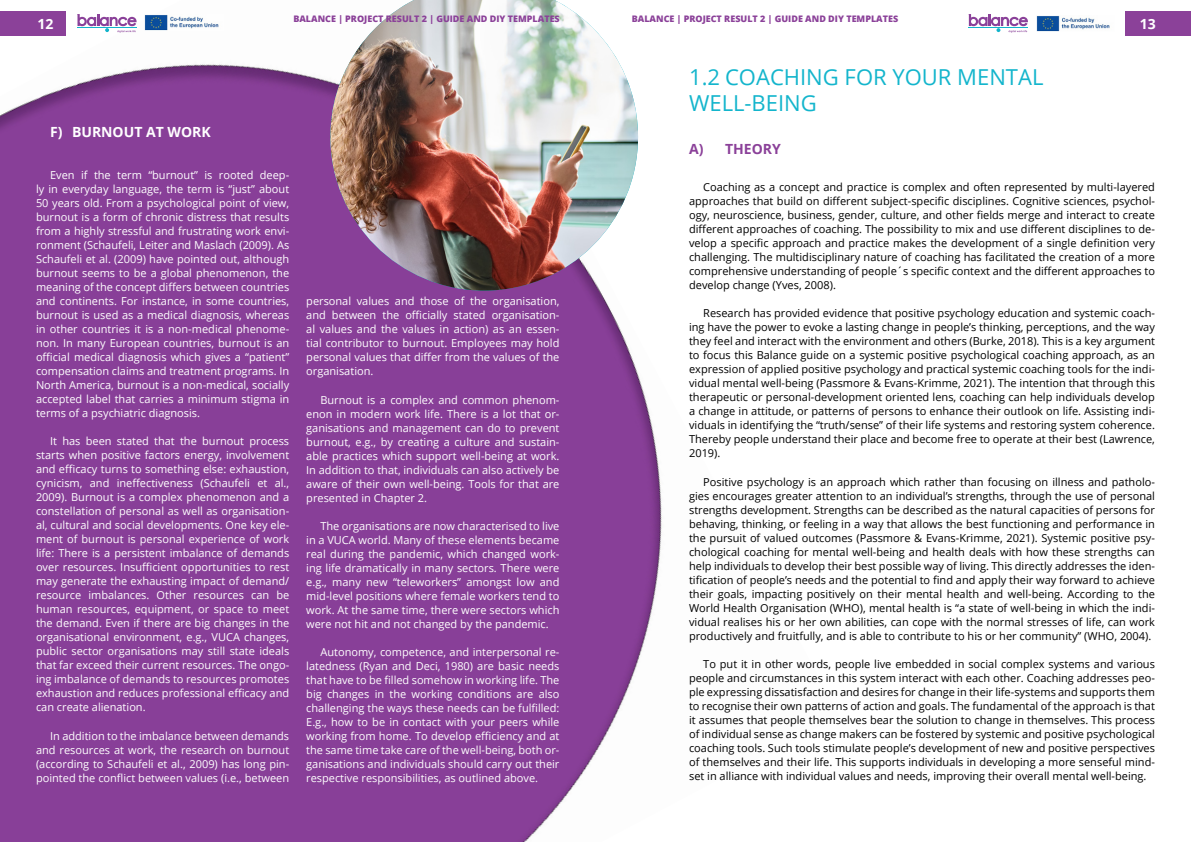
<style>
.page{position:relative;width:1191px;height:842px;background:#fff}
.page>*{position:absolute;margin:0;border:0;box-sizing:border-box;transform-origin:0 0}
.t1{font:22px/26.4px "Open Sans";color:#13b5cc}
.t2{font:700 14px "Open Sans";color:#fff}
.t3{font:700 14px "Open Sans";color:#8b4199}
.t4{font:11px/14px "Open Sans";color:#000;text-align:justify}
.t5{font:11px/14px "Open Sans";color:#fff;text-align:justify}
.t6{font:800 9px "Open Sans";color:#8b4199}
</style>
<div class="page">
<img style="left:0;top:11px;width:662px;height:831px">
<img style="left:330px;top:0;width:308px;height:291px">
<img style="left:145px;top:14px;width:78px;height:16px">
<img style="left:1036px;top:15px;width:74px;height:17px">
<svg style="left:77px;top:14px;width:60px;height:19px"></svg>
<svg style="left:968px;top:14px;width:60px;height:19px"></svg>
<div style="left:0;top:11px;width:65px;height:25px;background:#8b4199"></div>
<div style="left:1125px;top:11px;width:66px;height:25px;background:#8b4199"></div>
<p class="t6" style="left:293px;top:12px;width:268px">BALANCE | PROJECT RESULT 2 | GUIDE AND DIY TEMPLATES</p>
<p class="t6" style="left:632px;top:12px;width:268px">BALANCE | PROJECT RESULT 2 | GUIDE AND DIY TEMPLATES</p>
<p class="t2" style="left:37px;top:14px;width:17px">12</p>
<p class="t2" style="left:1140px;top:14px;width:17px">13</p>
<p class="t2" style="left:50px;top:122px;width:162px">F) BURNOUT AT WORK</p>
<p class="t5" style="left:36px;top:168px;width:255px;text-indent:14px">Even if the term “burnout” is rooted deep&shy;ly in everyday language, the term is “just” about 50 years old. From a psychological point of view, burnout is a form of chronic distress that results from a highly stressful and frustrating work envi&shy;ronment (Schaufeli, Leiter and Maslach (2009). As Schaufeli et al. (2009) have pointed out, although burnout seems to be a global phenomenon, the meaning of the concept differs between countries and continents. For instance, in some countries, burnout is used as a medical diagnosis, whereas in other countries it is a non-medical phenome&shy;non. In many European countries, burnout is an official medical diagnosis which gives a “patient” compensation claims and treatment programs. In North America, burnout is a non-medical, socially accepted label that carries a minimum stigma in terms of a psychiatric diagnosis.</p>
<p class="t5" style="left:36px;top:434px;width:255px;text-indent:14px">It has been stated that the burnout process starts when positive factors energy, involvement and efficacy turns to something else: exhaustion, cynicism, and ineffectiveness (Schaufeli et al., 2009). Burnout is a complex phenomenon and a constellation of personal as well as organisation&shy;al, cultural and social developments. One key ele&shy;ment of burnout is personal experience of work life: There is a persistent imbalance of demands over resources. Insufficient opportunities to rest may generate the exhausting impact of demand/ resource imbalances. Other resources can be human resources, equipment, or space to meet the demand. Even if there are big changes in the organisational environment, e.g., VUCA changes, public sector organisations may still state ideals that far exceed their current resources. The ongo&shy;ing imbalance of demands to resources promotes exhaustion and reduces professional efficacy and can create alienation.</p>
<p class="t5" style="left:36px;top:728px;width:255px;text-indent:14px">In addition to the imbalance between demands and resources at work, the research on burnout (according to Schaufeli et al., 2009) has long pin&shy;pointed the conflict between values (i.e., between</p>
<p class="t5" style="left:306px;top:294px;width:255px">personal values and those of the organisation, and between the officially stated organisation&shy;al values and the values in action) as an essen&shy;tial contributor to burnout. Employees may hold personal values that differ from the values of the organisation.</p>
<p class="t5" style="left:306px;top:392px;width:255px;text-indent:14px">Burnout is a complex and common phenom&shy;enon in modern work life. There is a lot that or&shy;ganisations and management can do to prevent burnout, e.g., by creating a culture and sustain&shy;able practices which support well-being at work.<br>In addition to that, individuals can also actively be aware of their own well-being. Tools for that are presented in Chapter 2.</p>
<p class="t5" style="left:306px;top:518px;width:255px;text-indent:14px">The organisations are now characterised to live in a VUCA world. Many of these elements became real during the pandemic, which changed work&shy;ing life dramatically in many sectors. There were e.g., many new “teleworkers” amongst low and mid-level positions where female workers tend to work. At the same time, there were sectors which were not hit and not changed by the pandemic.</p>
<p class="t5" style="left:306px;top:645px;width:255px;text-indent:14px">Autonomy, competence, and interpersonal re&shy;latedness (Ryan and Deci, 1980) are basic needs that have to be filled somehow in working life. The big changes in the working conditions are also challenging the ways these needs can be fulfilled:<br>E.g., how to be in contact with your peers while working from home. To develop efficiency and at the same time take care of the well-being, both or&shy;ganisations and individuals should carry out their respective responsibilities, as outlined above.</p>
<h1 class="t1" style="left:689px;top:63px;width:356px">1.2 COACHING FOR YOUR MENTAL<br>WELL-BEING</h1>
<p class="t3" style="left:689px;top:139px;width:93px">A) THEORY</p>
<p class="t4" style="left:689px;top:180px;width:467px;text-indent:14px">Coaching as a concept and practice is complex and often represented by multi-layered approaches that build on different subject-specific disciplines. Cognitive sciences, psychol&shy;ogy, neuroscience, business, gender, culture, and other fields merge and interact to create different approaches of coaching. The possibility to mix and use different disciplines to de&shy;velop a specific approach and practice makes the development of a single definition very challenging. The multidisciplinary nature of coaching has facilitated the creation of a more comprehensive understanding of people´s specific context and the different approaches to develop change (Yves, 2008).</p>
<p class="t4" style="left:689px;top:306px;width:467px;text-indent:14px">Research has provided evidence that positive psychology education and systemic coach&shy;ing have the power to evoke a lasting change in people’s thinking, perceptions, and the way they feel and interact with the environment and others (Burke, 2018). This is a key argument to focus this Balance guide on a systemic positive psychological coaching approach, as an expression of applied positive psychology and practical systemic coaching tools for the indi&shy;vidual mental well-being (Passmore &amp; Evans-Krimme, 2021). The intention that through this therapeutic or personal-development oriented lens, coaching can help individuals develop a change in attitude, or patterns of persons to enhance their outlook on life. Assisting indi&shy;viduals in identifying the “truth/sense” of their life systems and restoring system coherence.<br>Thereby people understand their place and become free to operate at their best (Lawrence, 2019).</p>
<p class="t4" style="left:689px;top:474px;width:467px;text-indent:14px">Positive psychology is an approach which rather than focusing on illness and patholo&shy;gies encourages greater attention to an individual’s strengths, through the use of personal strengths development. Strengths can be described as the natural capacities of persons for behaving, thinking, or feeling in a way that allows the best functioning and performance in the pursuit of valued outcomes (Passmore &amp; Evans-Krimme, 2021). Systemic positive psy&shy;chological coaching for mental well-being and health deals with how these strengths can help individuals to develop their best possible way of living. This directly addresses the iden&shy;tification of people’s needs and the potential to find and apply their way forward to achieve their goals, impacting positively on their mental health and well-being. According to the World Health Organisation (WHO), mental health is “a state of well-being in which the indi&shy;vidual realises his or her own abilities, can cope with the normal stresses of life, can work productively and fruitfully, and is able to contribute to his or her community” (WHO, 2004).</p>
<p class="t4" style="left:689px;top:656px;width:467px;text-indent:14px">To put it in other words, people live embedded in social complex systems and various people and circumstances in this system interact with each other. Coaching addresses peo&shy;ple expressing dissatisfaction and desires for change in their life-systems and supports them to recognise their own patterns of action and goals. The fundamental of the approach is that it assumes that people themselves bear the solution to change in themselves. This process of individual sense as change makers can be fostered by systemic and positive psychological coaching tools. Such tools stimulate people’s development of new and positive perspectives of themselves and their life. This supports individuals in developing a more senseful mind&shy;set in alliance with individual values and needs, improving their overall mental well-being.</p>
</div>
